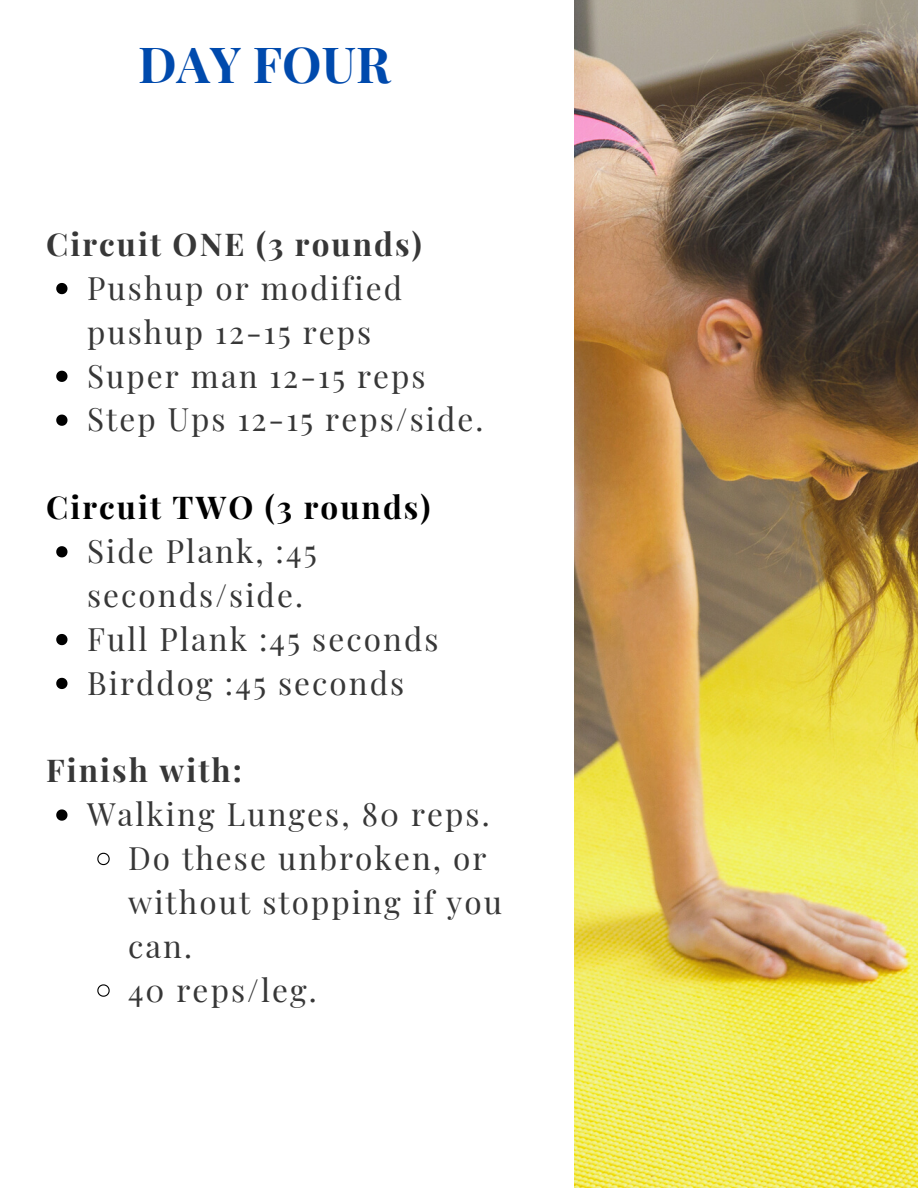
<style>
.page{position:relative;width:918px;height:1188px;background:#fff}
.page>*{position:absolute;margin:0;border:0;box-sizing:border-box;transform-origin:0 0}
.t1{font:700 49.8px "Playfair Display";color:#004aad}
.t2{font:31.5px/43.8px "Playfair Display";letter-spacing:.065em;color:#373737}
.t3{font:700 31.5px "Playfair Display";letter-spacing:.065em;color:#373737}
.t4{font:700 31.5px "Playfair Display";letter-spacing:.065em;color:#000}
</style>
<div class="page">
<img style="left:574px;top:0;width:344px;height:1188px">
<svg style="left:56px;top:283px;width:12px;height:11px"></svg>
<svg style="left:56px;top:371px;width:12px;height:11px"></svg>
<svg style="left:56px;top:415px;width:12px;height:11px"></svg>
<svg style="left:56px;top:546px;width:12px;height:11px"></svg>
<svg style="left:56px;top:634px;width:12px;height:11px"></svg>
<svg style="left:56px;top:678px;width:12px;height:11px"></svg>
<svg style="left:56px;top:809px;width:12px;height:12px"></svg>
<svg style="left:97px;top:852px;width:13px;height:14px"></svg>
<svg style="left:97px;top:984px;width:13px;height:13px"></svg>
<h1 class="t1" style="left:138px;top:29px;width:254px">DAY FOUR</h1>
<p class="t3" style="left:46px;top:222px;width:377px">Circuit ONE (3 rounds)</p>
<p class="t2" style="left:87px;top:265px;width:398px">Pushup or modified pushup 12-15 reps<br>Super man 12-15 reps<br>Step Ups 12-15 reps/side.</p>
<p class="t4" style="left:46px;top:485px;width:386px">Circuit TWO (3 rounds)</p>
<p class="t2" style="left:87px;top:528px;width:353px">Side Plank, :45 seconds/side.<br>Full Plank :45 seconds<br>Birddog :45 seconds</p>
<p class="t3" style="left:46px;top:748px;width:197px">Finish with:</p>
<p class="t2" style="left:128px;top:791px;width:376px;text-indent:-41px">Walking Lunges, 80 reps.<br>Do these unbroken, or without stopping if you can.<br>40 reps/leg.</p>
</div>
